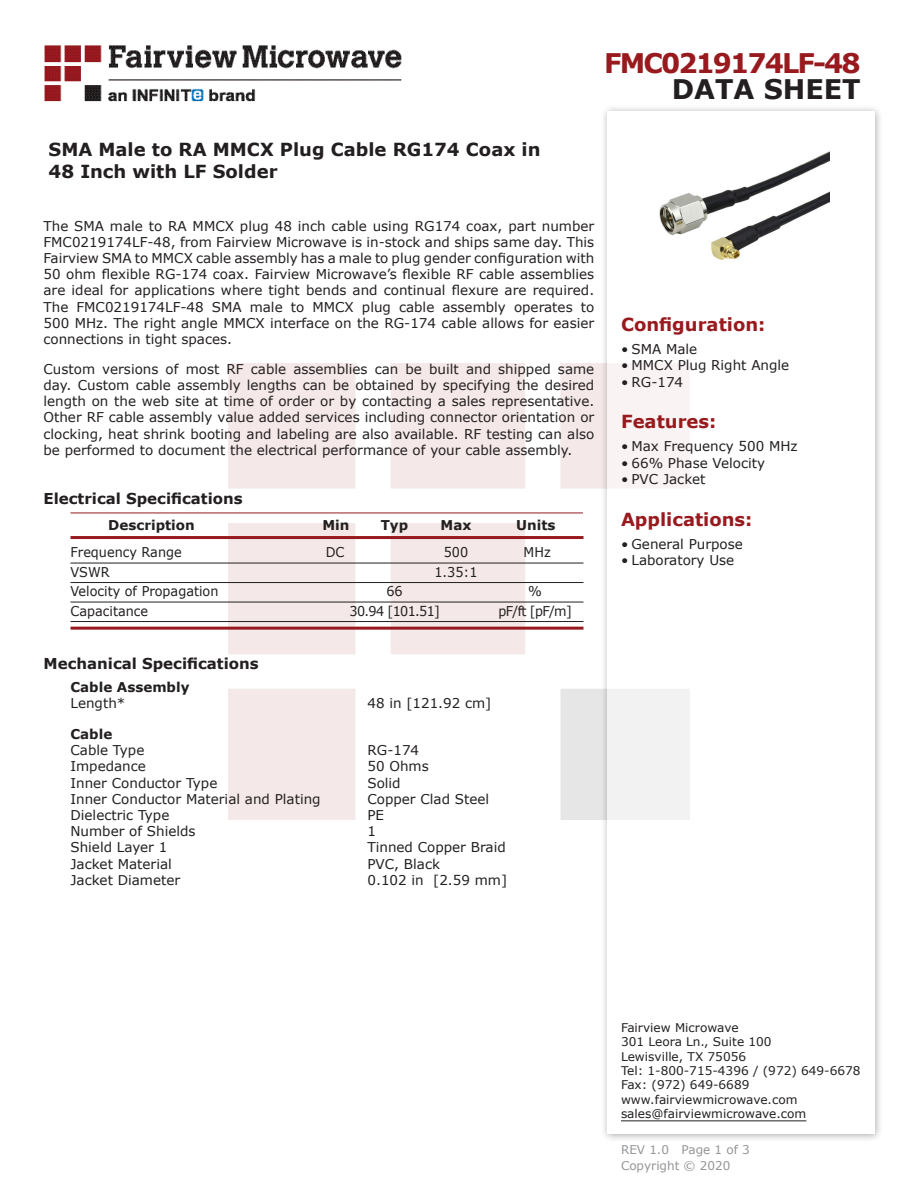
<style>
.page{position:relative;width:918px;height:1188px;background:#fff}
.page>*{position:absolute;margin:0;border:0;box-sizing:border-box;transform-origin:0 0}
.FM{font:700 27px "Verdana";letter-spacing:-.07em;color:#981a1e}
.t1{font:700 27px "Verdana";color:#231f20}
.Web_Description_Para{font:700 18px/21.6px "Verdana";color:#231f20}
.Head1{font:700 18px "Verdana";color:#981a1e}
.Applications_Header{font:700 18px "Verdana";color:#981a1e}
.Head1-2{font:700 15px "Verdana";color:#231f20}
.MarketingDescription{font:13.5px/16.2px "Verdana";color:#231f20;text-align:justify}
.Specs_Para{font:13.5px "Verdana";color:#231f20}
.Table-Body{font:13.5px "Verdana";color:#231f20;scale:.95 1}
.Table-Header{font:700 13.5px "Verdana";color:#231f20}
.Head3{font:700 13.5px "Verdana";color:#231f20}
.FM_Info{font:12px "Verdana";color:#231f20}
.REV_Info{font:12px "Verdana";color:#939598}
</style>
<div class="page">
<img style="left:44px;top:45px;width:358px;height:57px">
<div style="left:600px;top:104px;width:284px;height:1039px;background:#231f20;opacity:.75"></div>
<div style="left:608px;top:111px;width:267px;height:1023px;background:#fff"></div>
<hr style="left:70px;top:513px;width:513px;height:1px;background:#981a1e">
<hr style="left:70px;top:536px;width:514px;height:3px;background:#981a1e">
<hr style="left:70px;top:563px;width:514px;height:1px;background:#231f20">
<hr style="left:70px;top:582px;width:514px;height:1px;background:#231f20">
<hr style="left:70px;top:602px;width:514px;height:1px;background:#231f20">
<hr style="left:70px;top:621px;width:514px;height:1px;background:#231f20">
<hr style="left:70px;top:627px;width:514px;height:3px;background:#981a1e">
<hr style="left:621px;top:1120px;width:185px;height:1px;background:#231f20">
<img style="left:659px;top:151px;width:171px;height:109px">
<p class="FM" style="left:604px;top:44px;width:258px">FMC0219174LF-48</p>
<p class="t1" style="left:672px;top:70px;width:191px">DATA SHEET</p>
<p class="Web_Description_Para" style="left:49px;top:139px;width:493px">SMA Male to RA MMCX Plug Cable RG174 Coax in<br>48 Inch with LF Solder</p>
<p class="MarketingDescription" style="left:44px;top:217px;width:552px">The SMA male to RA MMCX plug 48 inch cable using RG174 coax, part number FMC0219174LF-48, from Fairview Microwave is in-stock and ships same day. This Fairview SMA to MMCX cable assembly has a male to plug gender configuration with 50 ohm flexible RG-174 coax. Fairview Microwave’s flexible RF cable assemblies are ideal for applications where tight bends and continual flexure are required.<br>The FMC0219174LF-48 SMA male to MMCX plug cable assembly operates to 500 MHz. The right angle MMCX interface on the RG-174 cable allows for easier connections in tight spaces.</p>
<p class="MarketingDescription" style="left:44px;top:361px;width:552px">Custom versions of most RF cable assemblies can be built and shipped same day. Custom cable assembly lengths can be obtained by specifying the desired length on the web site at time of order or by contacting a sales representative.<br>Other RF cable assembly value added services including connector orientation or clocking, heat shrink booting and labeling are also available. RF testing can also be performed to document the electrical performance of your cable assembly.</p>
<p class="Head1-2" style="left:44px;top:488px;width:201px">Electrical Specifications</p>
<p class="Table-Header" style="left:108px;top:516px;width:88px">Description</p>
<p class="Table-Header" style="left:322px;top:516px;width:29px">Min</p>
<p class="Table-Header" style="left:381px;top:516px;width:29px">Typ</p>
<p class="Table-Header" style="left:441px;top:516px;width:32px">Max</p>
<p class="Table-Header" style="left:516px;top:516px;width:41px">Units</p>
<p class="Table-Body" style="left:70px;top:543px;width:119px">Frequency Range</p>
<p class="Table-Body" style="left:326px;top:543px;width:21px">DC</p>
<p class="Table-Body" style="left:444px;top:543px;width:27px">500</p>
<p class="Table-Body" style="left:524px;top:543px;width:30px">MHz</p>
<p class="Table-Body" style="left:70px;top:562px;width:43px">VSWR</p>
<p class="Table-Body" style="left:434px;top:562px;width:47px">1.35:1</p>
<p class="Table-Body" style="left:70px;top:582px;width:157px">Velocity of Propagation</p>
<p class="Table-Body" style="left:386px;top:582px;width:19px">66</p>
<p class="Table-Body" style="left:528px;top:582px;width:16px">%</p>
<p class="Table-Body" style="left:70px;top:601px;width:83px">Capacitance</p>
<p class="Table-Body" style="left:350px;top:601px;width:97px">30.94 [101.51]</p>
<p class="Table-Body" style="left:498px;top:601px;width:79px">pF/ft [pF/m]</p>
<p class="Head1-2" style="left:44px;top:653px;width:217px">Mechanical Specifications</p>
<p class="Head3" style="left:70px;top:677px;width:121px">Cable Assembly</p>
<p class="Specs_Para" style="left:70px;top:694px;width:56px">Length*</p>
<p class="Specs_Para" style="left:368px;top:694px;width:125px">48 in [121.92 cm]</p>
<p class="Head3" style="left:70px;top:725px;width:43px">Cable</p>
<p class="Specs_Para" style="left:70px;top:741px;width:75px">Cable Type</p>
<p class="Specs_Para" style="left:368px;top:741px;width:53px">RG-174</p>
<p class="Specs_Para" style="left:70px;top:757px;width:77px">Impedance</p>
<p class="Specs_Para" style="left:368px;top:757px;width:63px">50 Ohms</p>
<p class="Specs_Para" style="left:70px;top:773px;width:148px">Inner Conductor Type</p>
<p class="Specs_Para" style="left:368px;top:773px;width:35px">Solid</p>
<p class="Specs_Para" style="left:70px;top:790px;width:252px">Inner Conductor Material and Plating</p>
<p class="Specs_Para" style="left:368px;top:790px;width:123px">Copper Clad Steel</p>
<p class="Specs_Para" style="left:70px;top:806px;width:100px">Dielectric Type</p>
<p class="Specs_Para" style="left:368px;top:806px;width:18px">PE</p>
<p class="Specs_Para" style="left:70px;top:822px;width:127px">Number of Shields</p>
<p class="Specs_Para" style="left:368px;top:822px;width:10px">1</p>
<p class="Specs_Para" style="left:70px;top:838px;width:98px">Shield Layer 1</p>
<p class="Specs_Para" style="left:368px;top:838px;width:140px">Tinned Copper Braid</p>
<p class="Specs_Para" style="left:70px;top:854px;width:103px">Jacket Material</p>
<p class="Specs_Para" style="left:368px;top:854px;width:74px">PVC, Black</p>
<p class="Specs_Para" style="left:70px;top:871px;width:111px">Jacket Diameter</p>
<p class="Specs_Para" style="left:368px;top:871px;width:141px">0.102 in [2.59 mm]</p>
<p class="Head1" style="left:621px;top:312px;width:146px">Configuration:</p>
<p class="MarketingDescription" style="left:621px;top:341px;width:78px">• SMA Male</p>
<p class="MarketingDescription" style="left:621px;top:357px;width:170px">• MMCX Plug Right Angle</p>
<p class="MarketingDescription" style="left:621px;top:373px;width:64px">• RG-174</p>
<p class="Head1" style="left:621px;top:409px;width:97px">Features:</p>
<p class="MarketingDescription" style="left:621px;top:438px;width:178px">• Max Frequency 500 MHz</p>
<p class="MarketingDescription" style="left:621px;top:454px;width:146px">• 66% Phase Velocity</p>
<p class="MarketingDescription" style="left:621px;top:471px;width:86px">• PVC Jacket</p>
<p class="Applications_Header" style="left:621px;top:506px;width:133px">Applications:</p>
<p class="MarketingDescription" style="left:621px;top:535px;width:123px">• General Purpose</p>
<p class="MarketingDescription" style="left:621px;top:552px;width:115px">• Laboratory Use</p>
<p class="FM_Info" style="left:621px;top:1019px;width:119px">Fairview Microwave</p>
<p class="FM_Info" style="left:621px;top:1034px;width:152px">301 Leora Ln., Suite 100</p>
<p class="FM_Info" style="left:621px;top:1048px;width:127px">Lewisville, TX 75056</p>
<p class="FM_Info" style="left:621px;top:1062px;width:241px">Tel: 1-800-715-4396 / (972) 649-6678</p>
<p class="FM_Info" style="left:621px;top:1077px;width:130px">Fax: (972) 649-6689</p>
<p class="FM_Info" style="left:621px;top:1091px;width:178px">www.fairviewmicrowave.com</p>
<p class="FM_Info" style="left:621px;top:1106px;width:187px">sales@fairviewmicrowave.com</p>
<p class="REV_Info" style="left:621px;top:1141px;width:130px">REV 1.0 Page 1 of 3</p>
<p class="REV_Info" style="left:621px;top:1157px;width:111px">Copyright © 2020</p>
</div>
